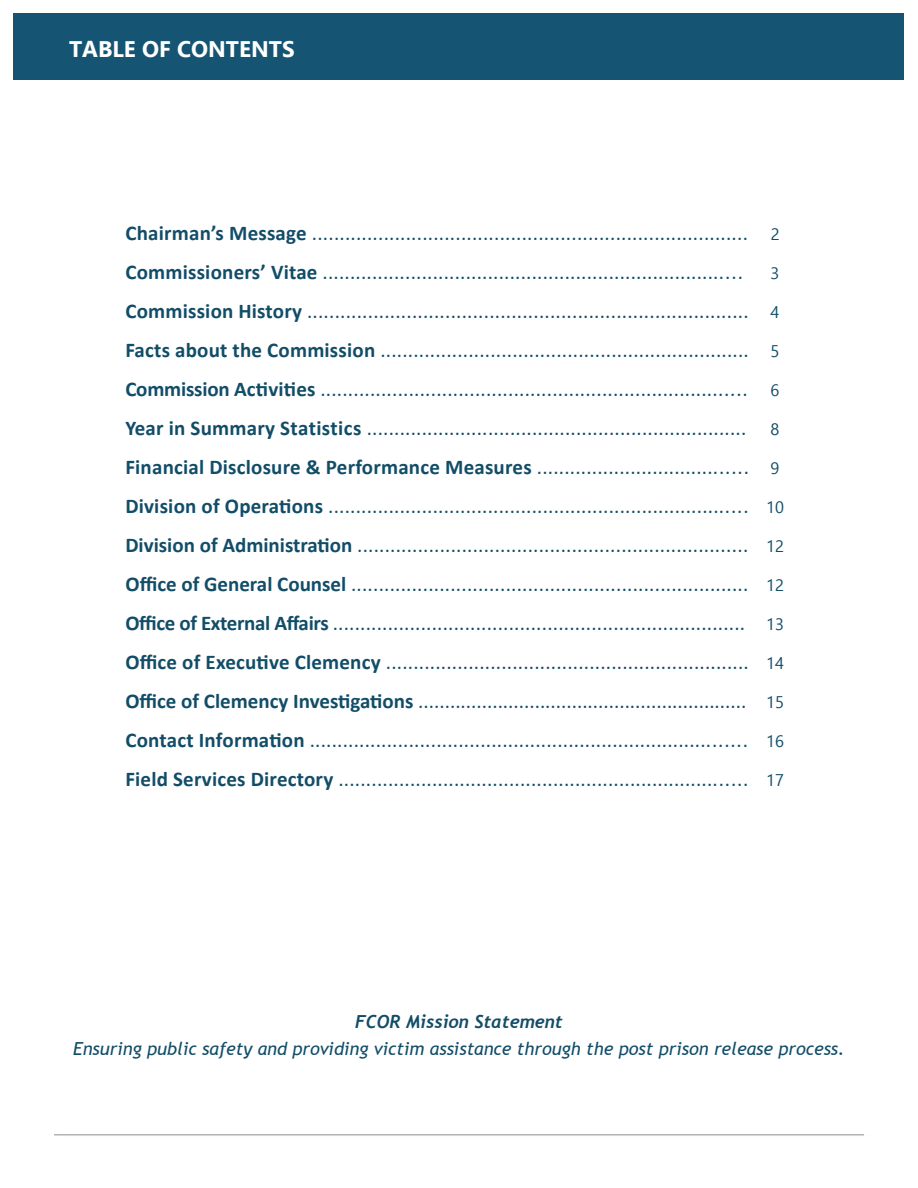
<style>
.page{position:relative;width:918px;height:1188px;background:#fff}
.page>*{position:absolute;margin:0;border:0;box-sizing:border-box;transform-origin:0 0}
.t1{font:700 22.5px "Ebrima";color:#fff}
.t2{font:21px "Calibri";color:#124d68}
.t3{font:700 21px "Calibri";letter-spacing:.01em;color:#124d68}
.t4{font:italic 18px "Trebuchet MS";color:#124d68}
.t5{font:italic 700 18px "Trebuchet";color:#124d68}
.t6{font:16.5px "Ebrima";color:#124d68}
.s1{font-weight:700}
.s2{font-weight:400}
</style>
<div class="page">
<div style="left:14px;top:14px;width:890px;height:66px;background:#155573"></div>
<hr style="left:54px;top:1134px;width:810px;height:2px;background:#b2b3b7">
<p class="t1" style="left:69px;top:31px;width:227px">TABLE OF CONTENTS</p>
<p class="t2" style="left:125px;top:219px;width:624px"><span class="s1">Chairman’s Message</span> ...............................................................................</p>
<p class="t2" style="left:125px;top:258px;width:619px"><span class="s1">Commissioners’ Vitae</span> ............................................................................</p>
<p class="t2" style="left:125px;top:297px;width:625px"><span class="s1">Commission History</span> ................................................................................</p>
<p class="t2" style="left:125px;top:336px;width:625px"><span class="s1">Facts about the Commission</span> ...................................................................</p>
<p class="t2" style="left:125px;top:375px;width:624px"><span class="s1">Commission Activities</span> .............................................................................</p>
<p class="t2" style="left:125px;top:414px;width:623px"><span class="s1">Year in Summary Statistics</span> .....................................................................</p>
<p class="t3" style="left:125px;top:453px;width:625px">Financial Disclosure &amp; Performance Measures <span class="s2">......................................</span></p>
<p class="t2" style="left:125px;top:492px;width:625px"><span class="s1">Division of Operations</span> ............................................................................</p>
<p class="t2" style="left:125px;top:531px;width:625px"><span class="s1">Division of Administration</span> .......................................................................</p>
<p class="t2" style="left:125px;top:570px;width:625px"><span class="s1">Office of General Counsel</span> ........................................................................</p>
<p class="t2" style="left:125px;top:609px;width:621px"><span class="s1">Office of External Affairs</span> ...........................................................................</p>
<p class="t2" style="left:125px;top:648px;width:625px"><span class="s1">Office of Executive Clemency</span> ..................................................................</p>
<p class="t2" style="left:125px;top:687px;width:623px"><span class="s1">Office of Clemency Investigations</span> ..............................................................</p>
<p class="t2" style="left:125px;top:726px;width:624px"><span class="s1">Contact Information</span> ...............................................................................</p>
<p class="t2" style="left:125px;top:765px;width:625px"><span class="s1">Field Services Directory</span> ..........................................................................</p>
<p class="t6" style="left:771px;top:222px;width:10px">2</p>
<p class="t6" style="left:771px;top:261px;width:10px">3</p>
<p class="t6" style="left:771px;top:300px;width:10px">4</p>
<p class="t6" style="left:771px;top:339px;width:10px">5</p>
<p class="t6" style="left:771px;top:378px;width:10px">6</p>
<p class="t6" style="left:771px;top:417px;width:10px">8</p>
<p class="t6" style="left:771px;top:456px;width:10px">9</p>
<p class="t6" style="left:766px;top:495px;width:19px">10</p>
<p class="t6" style="left:766px;top:534px;width:19px">12</p>
<p class="t6" style="left:766px;top:573px;width:19px">12</p>
<p class="t6" style="left:766px;top:612px;width:19px">13</p>
<p class="t6" style="left:766px;top:651px;width:19px">14</p>
<p class="t6" style="left:766px;top:690px;width:19px">15</p>
<p class="t6" style="left:766px;top:729px;width:19px">16</p>
<p class="t6" style="left:766px;top:768px;width:19px">17</p>
<p class="t5" style="left:355px;top:1011px;width:209px">FCOR Mission Statement</p>
<p class="t4" style="left:73px;top:1038px;width:773px">Ensuring public safety and providing victim assistance through the post prison release process.</p>
</div>
